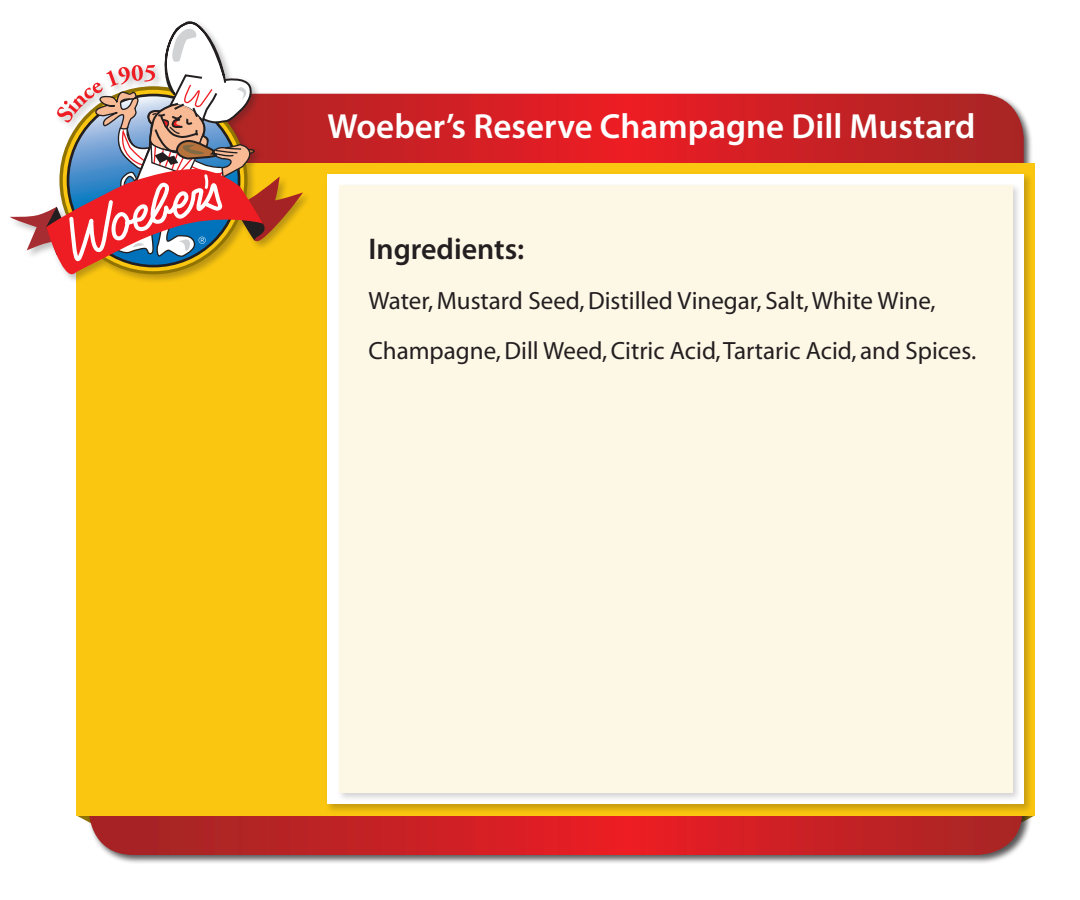
<style>
.page{position:relative;width:1080px;height:900px;background:#fff}
.page>*{position:absolute;margin:0;border:0;box-sizing:border-box;transform-origin:0 0}
.t1{font:600 35px "Myriad Pro";color:#fff}
.t2{font:600 30px "Myriad Pro";color:#231f20}
.t3{font:25px/50px "Myriad";color:#231f20}
</style>
<div class="page">
<svg style="left:76px;top:815px;width:11px;height:6px"></svg>
<svg style="left:311px;top:94px;width:713px;height:69px;background:#cd2226"></svg>
<div style="left:87px;top:742px;width:945px;height:122px;background:#231f20;opacity:.75"></div>
<svg style="left:89px;top:815px;width:933px;height:40px;background:#c72827"></svg>
<div style="left:76px;top:163px;width:959px;height:652px;background:#fac60f"></div>
<div style="left:325px;top:172px;width:708px;height:642px;background:#231f20;opacity:.24"></div>
<div style="left:328px;top:174px;width:696px;height:630px;background:#fff"></div>
<div style="left:337px;top:183px;width:685px;height:619px;background:#231f20;opacity:.2"></div>
<div style="left:339px;top:185px;width:674px;height:608px;background:#fdf7e6"></div>
<div style="left:8px;top:19px;width:303px;height:265px;background:#231f20;opacity:.29"></div>
<svg style="left:10px;top:21px;width:293px;height:253px"></svg>
<h1 class="t1" style="left:328px;top:103px;width:650px">Woeber’s Reserve Champagne Dill Mustard</h1>
<p class="t2" style="left:368px;top:230px;width:157px">Ingredients:</p>
<p class="t3" style="left:368px;top:276px;width:609px">Water, Mustard Seed, Distilled Vinegar, Salt, White Wine,<br>Champagne, Dill Weed, Citric Acid, Tartaric Acid, and Spices.</p>
</div>
